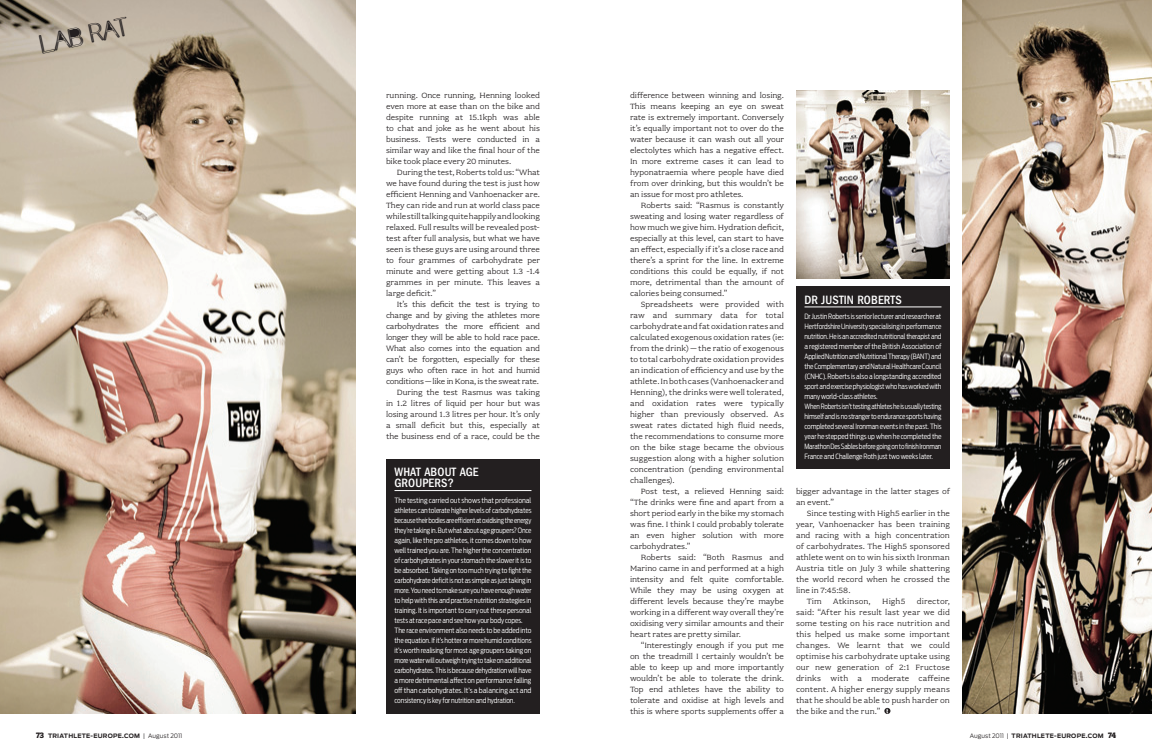
<style>
.page{position:relative;width:1152px;height:756px;background:#fff}
.page>*{position:absolute;margin:0;border:0;box-sizing:border-box;transform-origin:0 0}
.t1{font:25.5px "Castorgate Messed";color:#231f20}
.sidebar_txt_heading{font:500 condensed 12.5px/11px "ITC Franklin Gothic Std";letter-spacing:.01em;color:#fff}
.Body_copy_indent{font:8.5px/11px "Fairplex Wide OT";letter-spacing:-.005em;color:#231f20;text-align:justify}
.Body_copy_indent-2{font:8.5px "Fairplex Wide OT";letter-spacing:.015em;color:#231f20}
.Sidebar_text_white{font:300 7.2px/10px "Antenna Cond";letter-spacing:-.015em;color:#fff;text-align:justify}
.Sidebar_text_white-2{font:300 7.2px/10px "Antenna Cond";letter-spacing:-.015em;color:#fff;text-align:justify;scale:1.05 1}
.Sidebar_text_white-3{font:300 7.2px/10px "Antenna Cond";letter-spacing:-.015em;color:#fff;text-align:justify;scale:.95 1}
.t2{font:700 6px "Antenna";letter-spacing:.035em;color:#231f20}
.s1{font-family:"Prelo Slab";font-weight:900;font-size:8px}
.s2{font-weight:300}
</style>
<div class="page">
<svg style="left:884px;top:708px;width:6px;height:6px"></svg>
<img style="left:0;top:0;width:356px;height:713px">
<img style="left:796px;top:91px;width:154px;height:187px">
<div style="left:796px;top:287px;width:154px;height:182px;background:#231f20"></div>
<hr style="left:805px;top:306px;width:136px;height:1px;background:#fff">
<div style="left:386px;top:459px;width:154px;height:254px;background:#231f20"></div>
<hr style="left:395px;top:490px;width:136px;height:1px;background:#fff">
<img style="left:962px;top:0;width:190px;height:713px">
<p class="t1" style="left:37px;top:29px;width:92px;rotate:-12deg">LAB RAT</p>
<p class="Body_copy_indent" style="left:386px;top:90px;width:156px">running. Once running, Henning looked even more at ease than on the bike and despite running at 15.1kph was able to chat and joke as he went about his business. Tests were conducted in a similar way and like the final hour of the bike took place every 20 minutes.</p>
<p class="Body_copy_indent" style="left:386px;top:167px;width:156px;text-indent:11px">During the test, Roberts told us: “What we have found during the test is just how efficient Henning and Vanhoenacker are.<br>They can ride and run at world class pace while still talking quite happily and looking relaxed. Full results will be revealed post&shy;test after full analysis, but what we have seen is these guys are using around three to four grammes of carbohydrate per minute and were getting about 1.3 -1.4 grammes in per minute. This leaves a large deficit.”</p>
<p class="Body_copy_indent" style="left:386px;top:299px;width:156px;text-indent:11px">It’s this deficit the test is trying to change and by giving the athletes more carbohydrates the more efficient and longer they will be able to hold race pace.<br>What also comes into the equation and can’t be forgotten, especially for these guys who often race in hot and humid conditions–like in Kona, is the sweat rate.</p>
<p class="Body_copy_indent" style="left:386px;top:387px;width:155px;text-indent:11px">During the test Rasmus was taking in 1.2 litres of liquid per hour but was losing around 1.3 litres per hour. It’s only a small deficit but this, especially at the business end of a race, could be the</p>
<p class="sidebar_txt_heading" style="left:395px;top:467px;width:86px">WHAT ABOUT AGE<br>GROUPERS?</p>
<p class="Sidebar_text_white-2" style="left:395px;top:495px;width:132px">The testing carried out shows that professional athletes can tolerate higher levels of carbohydrates because their bodies are efficient at oxidising the energy they’re taking in. But what about age groupers? Once again, like the pro athletes, it comes down to how well trained you are. The higher the concentration of carbohydrates in your stomach the slower it is to be absorbed. Taking on too much trying to fight the carbohydrate deficit is not as simple as just taking in more. You need to make sure you have enough water to help with this and practise nutrition strategies in training. It is important to carry out these personal tests at race pace and see how your body copes.</p>
<p class="Sidebar_text_white" style="left:395px;top:625px;width:138px">The race environment also needs to be added into the equation. If it’s hotter or more humid conditions it’s worth realising for most age groupers taking on more water will outweigh trying to take on additional carbohydrates. This is because dehydration will have a more detrimental affect on performance falling off than carbohydrates. It’s a balancing act and consistency is key for nutrition and hydration.</p>
<p class="Body_copy_indent" style="left:630px;top:90px;width:156px">difference between winning and losing.<br>This means keeping an eye on sweat rate is extremely important. Conversely it’s equally important not to over do the water because it can wash out all your electolytes which has a negative effect.<br>In more extreme cases it can lead to hyponatraemia where people have died from over drinking, but this wouldn’t be an issue for most pro athletes.</p>
<p class="Body_copy_indent" style="left:630px;top:200px;width:156px;text-indent:11px">Roberts said: “Rasmus is constantly sweating and losing water regardless of how much we give him. Hydration deficit, especially at this level, can start to have an effect, especially if it’s a close race and there’s a sprint for the line. In extreme conditions this could be equally, if not more, detrimental than the amount of calories being consumed.”</p>
<p class="Body_copy_indent" style="left:630px;top:299px;width:156px;text-indent:11px">Spreadsheets were provided with raw and summary data for total carbohydrate and fat oxidation rates and calculated exogenous oxidation rates (ie: from the drink)–the ratio of exogenous to total carbohydrate oxidation provides an indication of efficiency and use by the athlete. In both cases (Vanhoenacker and Henning), the drinks were well tolerated, and oxidation rates were typically higher than previously observed. As sweat rates dictated high fluid needs, the recommendations to consume more on the bike stage became the obvious suggestion along with a higher solution concentration (pending environmental challenges).</p>
<p class="Body_copy_indent" style="left:630px;top:486px;width:155px;text-indent:11px">Post test, a relieved Henning said: “The drinks were fine and apart from a short period early in the bike my stomach was fine. I think I could probably tolerate an even higher solution with more carbohydrates.”</p>
<p class="Body_copy_indent" style="left:630px;top:552px;width:156px;text-indent:11px">Roberts said: “Both Rasmus and Marino came in and performed at a high intensity and felt quite comfortable.<br>While they may be using oxygen at different levels because they’re maybe working in a different way overall they’re oxidising very similar amounts and their heart rates are pretty similar.</p>
<p class="Body_copy_indent" style="left:630px;top:640px;width:156px;text-indent:11px">“Interestingly enough if you put me on the treadmill I certainly wouldn’t be able to keep up and more importantly wouldn’t be able to tolerate the drink.<br>Top end athletes have the ability to tolerate and oxidise at high levels and this is where sports supplements offer a</p>
<p class="sidebar_txt_heading" style="left:805px;top:294px;width:99px">DR JUSTIN ROBERTS</p>
<p class="Sidebar_text_white" style="left:805px;top:312px;width:139px">Dr Justin Roberts is senior lecturer and researcher at Hertfordshire University specialising in performance nutrition. He is an accredited nutritional therapist and a registered member of the British Association of Applied Nutrition and Nutritional Therapy (BANT) and the Complementary and Natural Healthcare Council (CNHC). Roberts is also a longstanding accredited sport and exercise physiologist who has worked with many world-class athletes.</p>
<p class="Sidebar_text_white-3" style="left:805px;top:402px;width:146px">When Roberts isn’t testing athletes he is usually testing himself and is no stranger to endurance sports having completed several Ironman events in the past. This year he stepped things up when he completed the Marathon Des Sables before going on to finish Ironman France and Challenge Roth just two weeks later.</p>
<p class="Body_copy_indent" style="left:796px;top:486px;width:155px">bigger advantage in the latter stages of an event.”</p>
<p class="Body_copy_indent" style="left:796px;top:508px;width:155px;text-indent:11px">Since testing with High5 earlier in the year, Vanhoenacker has been training and racing with a high concentration of carbohydrates. The High5 sponsored athlete went on to win his sixth Ironman Austria title on July 3 while shattering the world record when he crossed the line in 7:45:58.</p>
<p class="Body_copy_indent" style="left:807px;top:596px;width:16px">Tim</p>
<p class="Body_copy_indent-2" style="left:833px;top:597px;width:39px">Atkinson,</p>
<p class="Body_copy_indent" style="left:882px;top:596px;width:25px">High5</p>
<p class="Body_copy_indent" style="left:796px;top:596px;width:156px;text-indent:121px">director, said: “After his result last year we did some testing on his race nutrition and this helped us make some important changes. We learnt that we could optimise his carbohydrate uptake using our new generation of 2:1 Fructose drinks with a moderate caffeine content. A higher energy supply means that he should be able to push harder on the bike and the run.”</p>
<p class="t2" style="left:36px;top:732px;width:148px"><span class="s1">73</span> TRIATHLETE-EUROPE.COM <span class="s2">| August 2011</span></p>
<p class="t2" style="left:970px;top:732px;width:148px"><span class="s2">August 2011 |</span> TRIATHLETE-EUROPE.COM <span class="s1">74</span></p>
</div>
